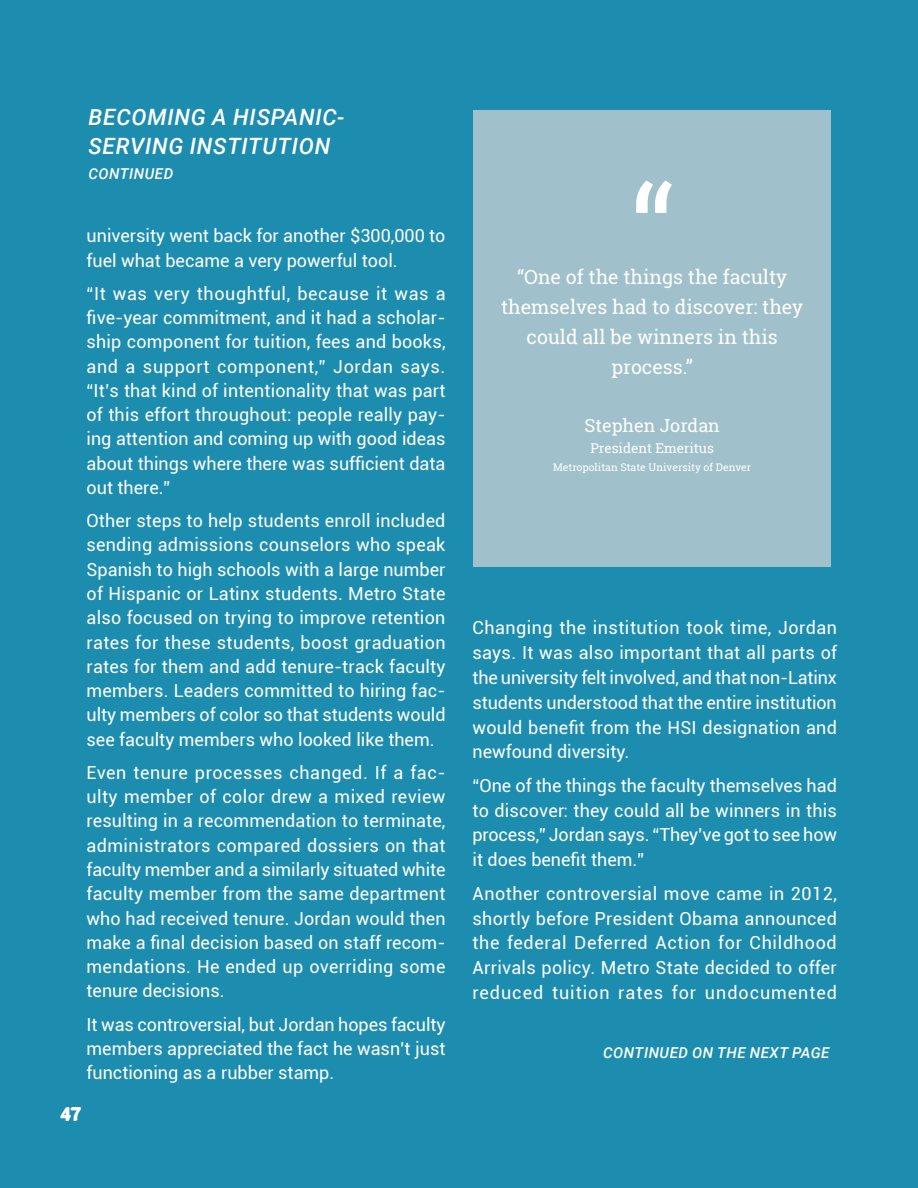
<style>
.page{position:relative;width:918px;height:1188px;background:#1d8daf}
.page>*{position:absolute;margin:0;border:0;box-sizing:border-box;transform-origin:0 0}
.t1{font:118.5px "Roboto Slab";color:#fff}
.Paragraph_Style_1{font:italic 500 22.5px/28.5px "Roboto";letter-spacing:.035em;color:#fff}
.t2{font:19.5px/30px "Roboto Slab";color:#fff;text-align:center}
.Paragraph_Style_1-2{font:18px/24.3px "Roboto";color:#fff;text-align:justify}
.t3{font:18px "Roboto Slab";color:#fff}
.Paragraph_Style_1-3{font:900 18px "Roboto";color:#fff}
.Paragraph_Style_1-4{font:italic 500 15px "Roboto";letter-spacing:.035em;color:#fff}
.t4{font:13.5px "Roboto Slab";color:#fff}
.t5{font:10.5px "Roboto Slab";color:#fff}
</style>
<div class="page">
<div style="left:473px;top:110px;width:358px;height:457px;background:#a0c1cb"></div>
<p class="Paragraph_Style_1" style="left:89px;top:102px;width:258px">BECOMING A HISPANIC-<br>SERVING INSTITUTION</p>
<p class="Paragraph_Style_1-4" style="left:88px;top:163px;width:87px">CONTINUED</p>
<p class="Paragraph_Style_1-2" style="left:87px;top:223px;width:360px">university went back for another $300,000 to fuel what became a very powerful tool.</p>
<p class="Paragraph_Style_1-2" style="left:87px;top:281px;width:361px">“It was very thoughtful, because it was a five-year commitment, and it had a scholar&shy;ship component for tuition, fees and books, and a support component,” Jordan says. “It’s that kind of intentionality that was part of this effort throughout: people really pay&shy;ing attention and coming up with good ideas about things where there was sufficient data out there.”</p>
<p class="Paragraph_Style_1-2" style="left:87px;top:508px;width:361px">Other steps to help students enroll included sending admissions counselors who speak Spanish to high schools with a large number of Hispanic or Latinx students. Metro State also focused on trying to improve retention rates for these students, boost graduation rates for them and add tenure-track faculty members. Leaders committed to hiring fac&shy;ulty members of color so that students would see faculty members who looked like them.</p>
<p class="Paragraph_Style_1-2" style="left:87px;top:760px;width:361px">Even tenure processes changed. If a fac&shy;ulty member of color drew a mixed review resulting in a recommendation to terminate, administrators compared dossiers on that faculty member and a similarly situated white faculty member from the same department who had received tenure. Jordan would then make a final decision based on staff recom&shy;mendations. He ended up overriding some tenure decisions.</p>
<p class="Paragraph_Style_1-2" style="left:87px;top:1011px;width:361px">It was controversial, but Jordan hopes faculty members appreciated the fact he wasn’t just functioning as a rubber stamp.</p>
<p class="Paragraph_Style_1-3" style="left:61px;top:1101px;width:22px">47</p>
<p class="t1" style="left:631px;top:148px;width:45px">“</p>
<p class="t2" style="left:517px;top:262px;width:272px">“One of the things the faculty</p>
<p class="t2" style="left:501px;top:292px;width:304px">themselves had to discover: they could all be winners in this process.”</p>
<p class="t3" style="left:585px;top:414px;width:137px">Stephen Jordan</p>
<p class="t4" style="left:590px;top:439px;width:125px">President Emeritus</p>
<p class="t5" style="left:553px;top:460px;width:200px">Metropolitan State University of Denver</p>
<p class="Paragraph_Style_1-2" style="left:473px;top:615px;width:366px;line-height:24.8px">Changing the institution took time, Jordan says. It was also important that all parts of the university felt involved, and that non-Latinx students understood that the entire institution would benefit from the HSI designation and newfound diversity.</p>
<p class="Paragraph_Style_1-2" style="left:473px;top:773px;width:366px;line-height:24.8px">“One of the things the faculty themselves had to discover: they could all be winners in this process,” Jordan says. “They’ve got to see how it does benefit them.”</p>
<p class="Paragraph_Style_1-2" style="left:473px;top:881px;width:366px;line-height:24.8px">Another controversial move came in 2012, shortly before President Obama announced the federal Deferred Action for Childhood Arrivals policy. Metro State decided to offer reduced tuition rates for undocumented</p>
<p class="Paragraph_Style_1-4" style="left:603px;top:1043px;width:228px">CONTINUED ON THE NEXT PAGE</p>
</div>
